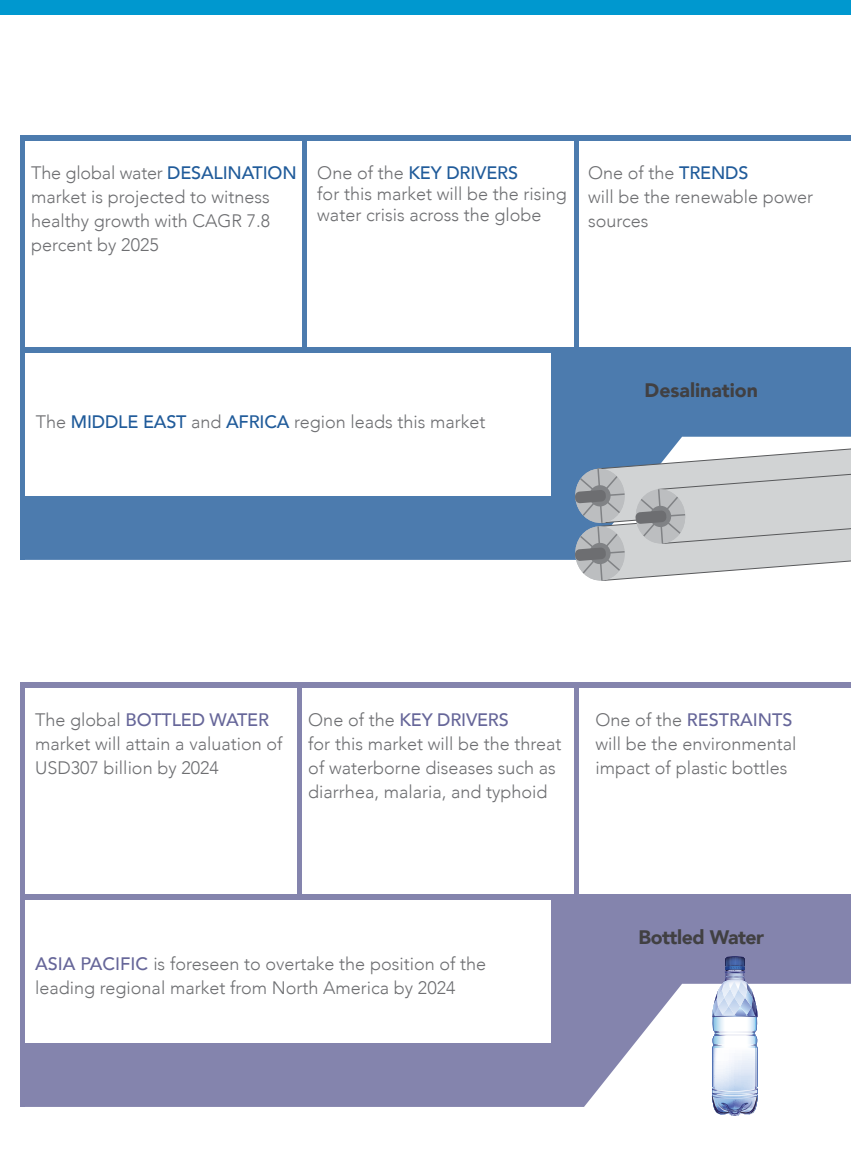
<style>
.page{position:relative;width:851px;height:1149px;background:#fff}
.page>*{position:absolute;margin:0;border:0;box-sizing:border-box;transform-origin:0 0}
.t1{font:900 19.5px "Avenir";color:#414042}
.t2{font:900 19.5px "Avenir";letter-spacing:-.025em;color:#414042}
.t3{font:300 18px/24px "Avenir";color:#6d6e71}
.s1{font-weight:500;color:#205b9a}
.s2{font-weight:500;color:#669}
</style>
<div class="page">
<div style="left:0;top:0;width:850px;height:14px;background:#0098cf"></div>
<div style="left:25px;top:352px;width:825px;height:207px;background:#4c7bae"></div>
<div style="left:22px;top:349px;width:529px;height:146px;background:#fff"></div>
<div style="left:20px;top:135px;width:5px;height:424px;background:#4c7bae"></div>
<div style="left:20px;top:346px;width:830px;height:6px;background:#4c7bae"></div>
<div style="left:20px;top:135px;width:830px;height:6px;background:#4c7bae"></div>
<div style="left:574px;top:138px;width:5px;height:211px;background:#4c7bae"></div>
<hr style="left:302px;top:138px;width:4px;height:211px;background:#4c7bae">
<svg style="left:25px;top:899px;width:825px;height:207px;fill:#8484ad"></svg>
<div style="left:22px;top:895px;width:529px;height:147px;background:#fff"></div>
<div style="left:297px;top:685px;width:5px;height:210px;background:#8484ad"></div>
<div style="left:20px;top:893px;width:830px;height:6px;background:#8484ad"></div>
<div style="left:20px;top:682px;width:830px;height:6px;background:#8484ad"></div>
<div style="left:574px;top:685px;width:5px;height:210px;background:#8484ad"></div>
<div style="left:20px;top:682px;width:5px;height:424px;background:#8484ad"></div>
<svg style="left:711px;top:955px;width:47px;height:161px"></svg>
<svg style="left:574px;top:447px;width:276px;height:134px;background:#c2c7cb"></svg>
<p class="t3" style="left:31px;top:161px;width:267px">The global water <span class="s1">DESALINATION </span>market is projected to witness healthy growth with CAGR 7.8 percent by 2025</p>
<p class="t3" style="left:317px;top:162px;width:251px;line-height:21px">One of the <span class="s1">KEY DRIVERS<br></span>for this market will be the rising water crisis across the globe</p>
<p class="t3" style="left:588px;top:161px;width:226px">One of the <span class="s1">TRENDS<br></span>will be the renewable power sources</p>
<p class="t1" style="left:644px;top:373px;width:115px">Desalination</p>
<p class="t3" style="left:36px;top:409px;width:451px">The <span class="s1">MIDDLE EAST</span> and <span class="s1">AFRICA</span> region leads this market</p>
<p class="t3" style="left:35px;top:707px;width:249px">The global <span class="s2">BOTTLED WATER </span>market will attain a valuation of<br>USD307 billion by 2024</p>
<p class="t3" style="left:308px;top:707px;width:255px">One of the <span class="s2">KEY DRIVERS<br></span>for this market will be the threat of waterborne diseases such as diarrhea, malaria, and typhoid</p>
<p class="t3" style="left:595px;top:707px;width:202px">One of the <span class="s2">RESTRAINTS </span>will be the environmental impact of plastic bottles</p>
<p class="t2" style="left:638px;top:919px;width:127px">Bottled Water</p>
<p class="t3" style="left:35px;top:951px;width:452px"><span class="s2">ASIA PACIFIC</span> is foreseen to overtake the position of the leading regional market from North America by 2024</p>
</div>
